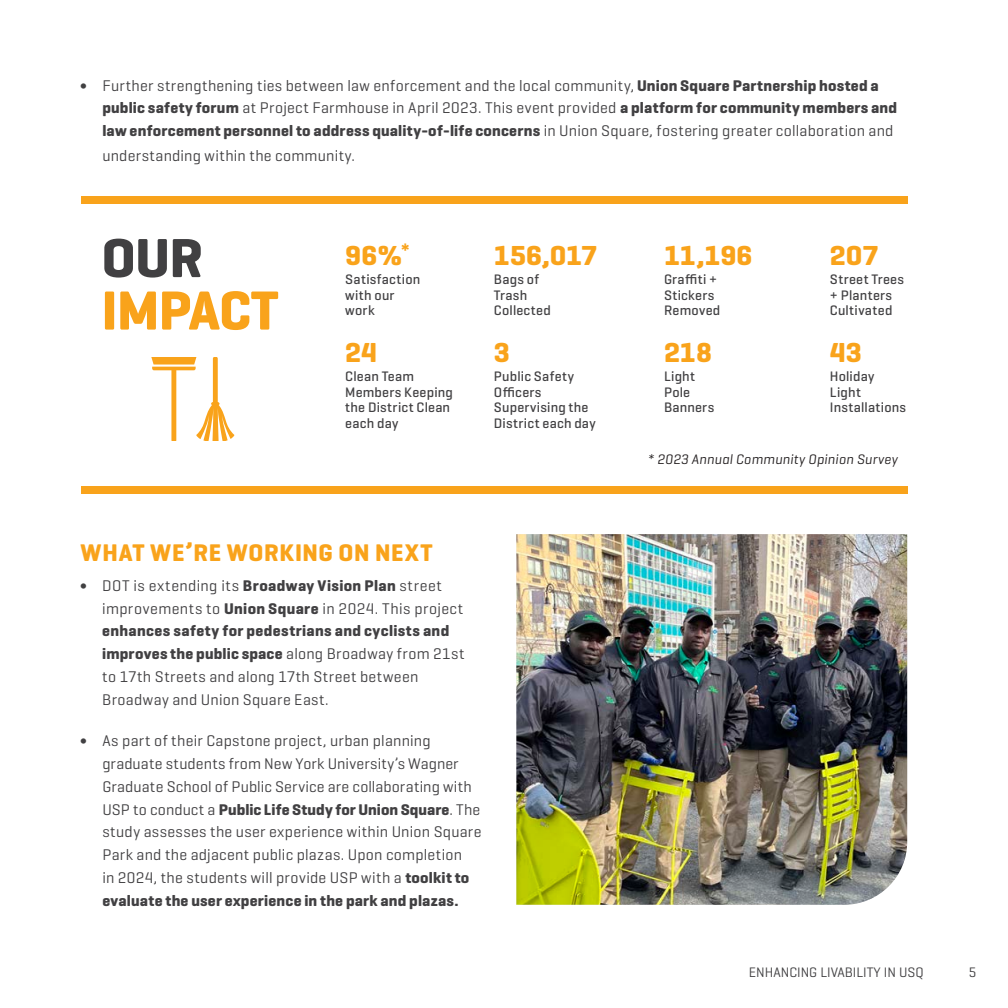
<style>
.page{position:relative;width:1008px;height:1008px;background:#fff}
.page>*{position:absolute;margin:0;border:0;box-sizing:border-box;transform-origin:0 0}
.t1{font:700 56px/52.5px "Geogrotesque";letter-spacing:-.01em;color:#f9a31b}
.bold{font:700 28px "Geogrotesque";color:#f9a31b}
.bold-2{font:700 24.5px "Geogrotesque";letter-spacing:.025em;color:#f9a31b}
.CHAPTER_PAGES{font:15.75px/22.8px "Geogrotesque";letter-spacing:.02em;color:#414042}
.t2{font:500 14px/15.8px "Geogrotesque";letter-spacing:.02em;color:#414042}
.t3{font:italic 14px "Geogrotesque";letter-spacing:.02em;color:#231f20}
.t4{font:14px "Geogrotesque";color:#414042}
.s1{font-weight:500}
.s2{font-weight:700}
.s3{color:#414042}
</style>
<div class="page">
<img style="left:516px;top:534px;width:391px;height:371px">
<div style="left:81px;top:196px;width:827px;height:8px;background:#f9a31b"></div>
<div style="left:81px;top:486px;width:827px;height:8px;background:#f9a31b"></div>
<svg style="left:151px;top:358px;width:83px;height:83px"></svg>
<p class="CHAPTER_PAGES" style="left:102px;top:73px;width:796px;text-indent:-22px"><span class="s1">∫</span> Further strengthening ties between law enforcement and the local community, <span class="s2">Union Square Partnership hosted a public safety forum</span> at Project Farmhouse in April 2023. This event provided <span class="s2">a platform for community members and law enforcement personnel to address quality-of-life concerns</span> in Union Square, fostering greater collaboration and</p>
<p class="CHAPTER_PAGES" style="left:102px;top:143px;width:254px">understanding within the community.</p>
<p class="t1" style="left:102px;top:232px;width:179px"><span class="s3">OUR<br></span>IMPACT</p>
<p class="bold" style="left:345px;top:238px;width:66px">96%<sup>*</sup></p>
<p class="t2" style="left:345px;top:271px;width:77px">Satisfaction with our work</p>
<p class="bold" style="left:345px;top:335px;width:33px">24</p>
<p class="t2" style="left:345px;top:368px;width:109px">Clean Team<br>Members Keeping the District Clean each day</p>
<p class="bold" style="left:494px;top:238px;width:105px">156,017</p>
<p class="t2" style="left:494px;top:271px;width:58px">Bags of<br>Trash<br>Collected</p>
<p class="bold" style="left:494px;top:335px;width:17px">3</p>
<p class="t2" style="left:494px;top:368px;width:103px">Public Safety<br>Officers<br>Supervising the<br>District each day</p>
<p class="bold-2" style="left:80px;top:538px;width:354px">WHAT WE’RE WORKING ON NEXT</p>
<p class="CHAPTER_PAGES" style="left:102px;top:574px;width:364px;text-indent:-22px"><span class="s1">∫</span> DOT is extending its <span class="s2">Broadway Vision Plan</span> street improvements to <span class="s2">Union Square</span> in 2024. This project <span class="s2">enhances safety for pedestrians and cyclists and improves the public space</span> along Broadway from 21st to 17th Streets and along 17th Street between Broadway and Union Square East.</p>
<p class="CHAPTER_PAGES" style="left:102px;top:729px;width:381px;text-indent:-22px"><span class="s1">∫</span> As part of their Capstone project, urban planning graduate students from New York University’s Wagner Graduate School of Public Service are collaborating with USP to conduct a <span class="s2">Public Life Study for Union Square</span>. The study assesses the user experience within Union Square Park and the adjacent public plazas. Upon completion<br>in 2024, the students will provide USP with a <span class="s2">toolkit to evaluate the user experience in the park and plazas.</span></p>
<p class="bold" style="left:664px;top:238px;width:90px">11,196</p>
<p class="t2" style="left:664px;top:271px;width:58px">Graffiti +<br>Stickers<br>Removed</p>
<p class="bold" style="left:664px;top:335px;width:49px">218</p>
<p class="t2" style="left:664px;top:368px;width:52px">Light<br>Pole<br>Banners</p>
<p class="bold" style="left:830px;top:238px;width:50px">207</p>
<p class="t2" style="left:830px;top:271px;width:76px">Street Trees + Planters<br>Cultivated</p>
<p class="bold" style="left:830px;top:335px;width:34px">43</p>
<p class="t2" style="left:830px;top:368px;width:78px">Holiday<br>Light<br>Installations</p>
<p class="t3" style="left:647px;top:450px;width:252px">* 2023 Annual Community Opinion Survey</p>
<p class="t4" style="left:749px;top:963px;width:176px">ENHANCING LIVABILITY IN USQ</p>
<p class="t4" style="left:969px;top:963px;width:9px">5</p>
</div>
